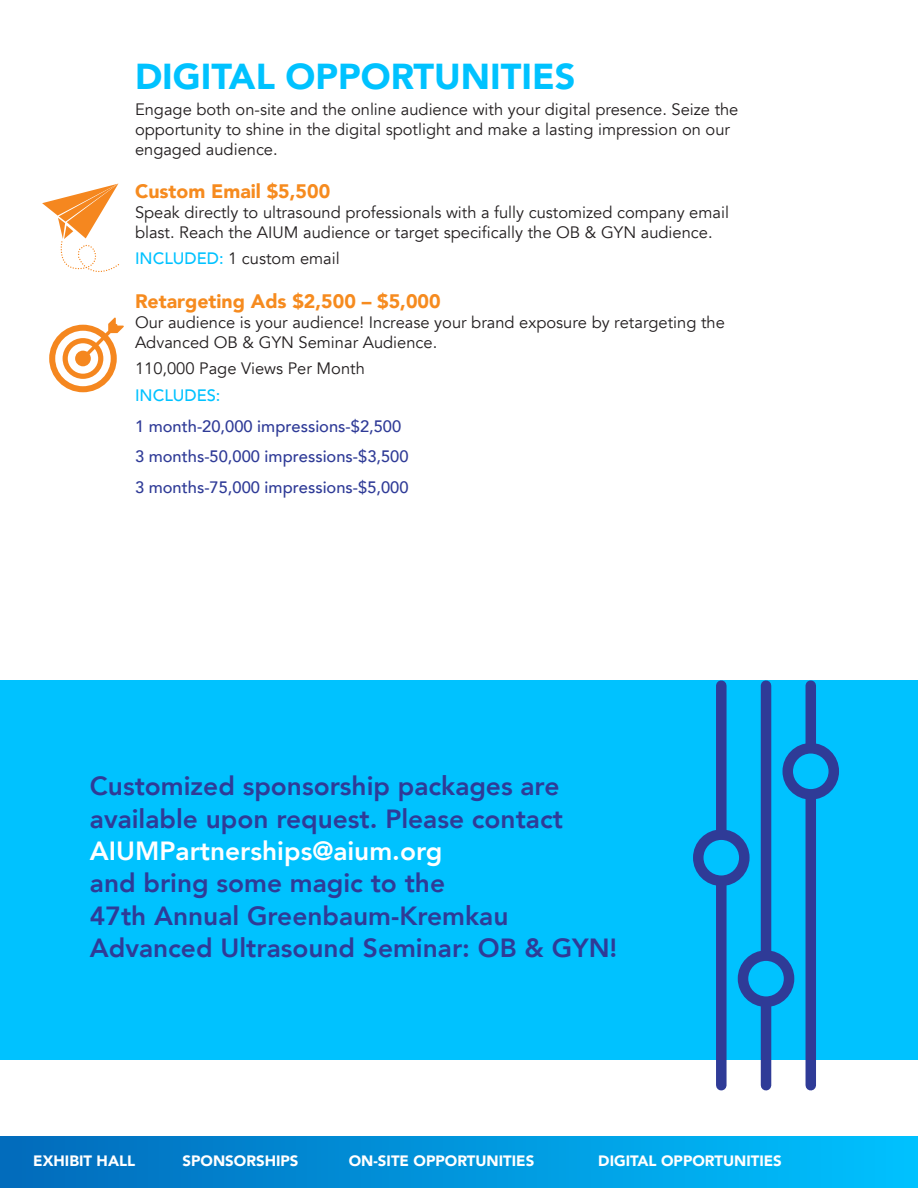
<style>
.page{position:relative;width:918px;height:1188px;background:#fff}
.page>*{position:absolute;margin:0;border:0;box-sizing:border-box;transform-origin:0 0}
.Body{font:900 36px "Avenir";color:#00c2ff}
.Body-2{font:800 26.25px/32.4px "Avenir";color:#2f3b97}
.Body-3{font:900 19.5px "Avenir";color:#f68b1f}
.Body-4{font:16.5px/19.8px "Avenir";color:#231f20}
.Body-5{font:500 16.5px/30.8px "Avenir";color:#2f3b97}
.t1{font:900 15px "Avenir";color:#fff}
.s1{font-weight:500;color:#00c2ff}
.s2{color:#fff}
</style>
<div class="page">
<div style="left:0;top:1136px;width:918px;height:52px;background:linear-gradient(to right,#026abb,#00c2ff)"></div>
<div style="left:0;top:680px;width:918px;height:380px;background:#00c2ff"></div>
<svg style="left:42px;top:184px;width:77px;height:88px"></svg>
<svg style="left:49px;top:318px;width:75px;height:74px"></svg>
<div style="left:716px;top:686px;width:11px;height:399px;background:#2f3b97"></div>
<div style="left:761px;top:686px;width:10px;height:399px;background:#2f3b97"></div>
<div style="left:806px;top:686px;width:10px;height:399px;background:#2f3b97"></div>
<svg style="left:698px;top:835px;width:46px;height:46px"></svg>
<div style="left:693px;top:829px;width:57px;height:57px;border:10px solid #2f3b97;border-radius:50%"></div>
<svg style="left:743px;top:956px;width:46px;height:46px"></svg>
<div style="left:738px;top:950px;width:56px;height:57px;border:10px solid #2f3b97;border-radius:50%"></div>
<svg style="left:788px;top:748px;width:46px;height:46px"></svg>
<div style="left:783px;top:743px;width:56px;height:57px;border:10px solid #2f3b97;border-radius:50%"></div>
<p class="Body" style="left:135px;top:45px;width:442px">DIGITAL OPPORTUNITIES</p>
<p class="Body-4" style="left:135px;top:100px;width:605px">Engage both on-site and the online audience with your digital presence. Seize the opportunity to shine in the digital spotlight and make a lasting impression on our engaged audience.</p>
<p class="Body-3" style="left:135px;top:175px;width:197px">Custom Email $5,500</p>
<p class="Body-4" style="left:135px;top:203px;width:595px">Speak directly to ultrasound professionals with a fully customized company email blast. Reach the AIUM audience or target specifically the OB &amp; GYN audience.</p>
<p class="Body-4" style="left:135px;top:249px;width:206px"><span class="s1">INCLUDED:</span> 1 custom email</p>
<p class="Body-3" style="left:135px;top:285px;width:307px">Retargeting Ads $2,500 – $5,000</p>
<p class="Body-4" style="left:135px;top:313px;width:591px">Our audience is your audience! Increase your brand exposure by retargeting the<br>Advanced OB &amp; GYN Seminar Audience.</p>
<p class="Body-4" style="left:135px;top:356px;width:231px;line-height:26.5px">110,000 Page Views Per Month<br><span class="s1">INCLUDES:</span></p>
<p class="Body-5" style="left:135px;top:410px;width:275px">1 month-20,000 impressions-$2,500<br>3 months-50,000 impressions-$3,500<br>3 months-75,000 impressions-$5,000</p>
<p class="Body-2" style="left:90px;top:770px;width:529px">Customized sponsorship packages are available upon request. Please contact <span class="s2">AIUMPartnerships@aium.org<br></span>and bring some magic to the<br>47th Annual Greenbaum-Kremkau Advanced Ultrasound Seminar: OB &amp; GYN!</p>
<p class="t1" style="left:33px;top:1148px;width:103px">EXHIBIT HALL</p>
<p class="t1" style="left:183px;top:1148px;width:118px">SPONSORSHIPS</p>
<p class="t1" style="left:349px;top:1148px;width:187px">ON-SITE OPPORTUNITIES</p>
<p class="t1" style="left:598px;top:1148px;width:185px">DIGITAL OPPORTUNITIES</p>
</div>
